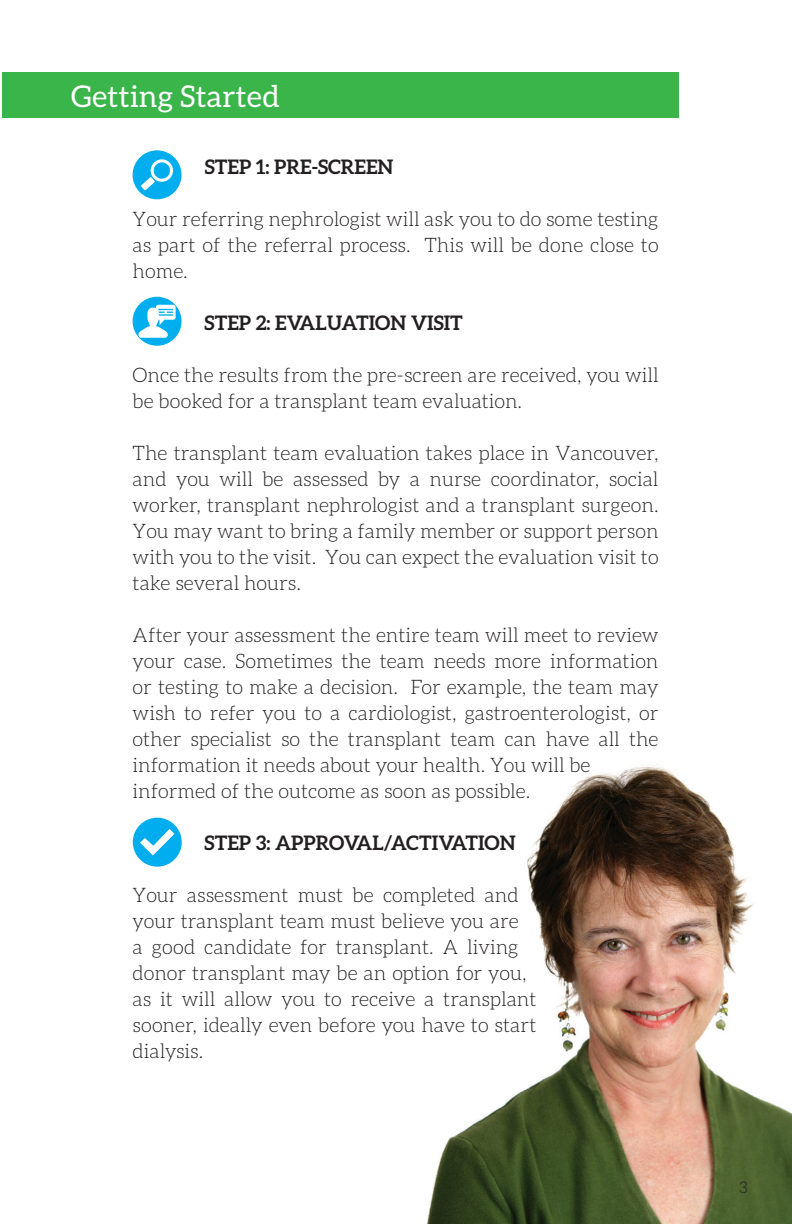
<style>
.page{position:relative;width:792px;height:1224px;background:#fff}
.page>*{position:absolute;margin:0;border:0;box-sizing:border-box;transform-origin:0 0}
.t1{font:30px "Aleo";letter-spacing:.01em;color:#fff}
.t2{font:300 20px/26px "Aleo";color:#231f20}
.t3{font:700 20px "Aleo";color:#231f20}
.t4{font:300 16px "Aleo";color:#231f20}
</style>
<div class="page">
<img style="left:426px;top:764px;width:366px;height:460px">
<div style="left:2px;top:72px;width:677px;height:45px;background:#3ab54a"></div>
<div style="left:133px;top:150px;width:49px;height:49px;background:#00aeef;border-radius:50%"></div>
<svg style="left:141px;top:159px;width:32px;height:31px"></svg>
<div style="left:133px;top:297px;width:49px;height:49px;background:#00aeef;border-radius:50%"></div>
<svg style="left:139px;top:305px;width:37px;height:33px"></svg>
<div style="left:133px;top:818px;width:49px;height:49px;background:#00aeef;border-radius:50%"></div>
<svg style="left:140px;top:829px;width:34px;height:26px"></svg>
<p class="t1" style="left:71px;top:79px;width:210px">Getting Started</p>
<p class="t3" style="left:205px;top:156px;width:190px">STEP 1: PRE-SCREEN</p>
<p class="t2" style="left:133px;top:206px;width:528px;text-align:justify">Your referring nephrologist will ask you to do some testing as part of the referral process. This will be done close to home.</p>
<p class="t3" style="left:205px;top:312px;width:260px">STEP 2: EVALUATION VISIT</p>
<p class="t2" style="left:133px;top:362px;width:527px">Once the results from the pre-screen are received, you will be booked for a transplant team evaluation.</p>
<p class="t2" style="left:133px;top:440px;width:528px;text-align:justify">The transplant team evaluation takes place in Vancouver, and you will be assessed by a nurse coordinator, social worker, transplant nephrologist and a transplant surgeon.<br>You may want to bring a family member or support person with you to the visit. You can expect the evaluation visit to take several hours.</p>
<p class="t2" style="left:133px;top:622px;width:528px">After your assessment the entire team will meet to review your case. Sometimes the team needs more information or testing to make a decision. For example, the team may wish to refer you to a cardiologist, gastroenterologist, or other specialist so the transplant team can have all the information it needs about your health. You will be informed of the outcome as soon as possible.</p>
<p class="t3" style="left:205px;top:832px;width:313px">STEP 3: APPROVAL/ACTIVATION</p>
<p class="t2" style="left:133px;top:882px;width:406px">Your assessment must be completed and your transplant team must believe you are<br>a good candidate for transplant. A living donor transplant may be an option for you, as it will allow you to receive a transplant sooner, ideally even before you have to start dialysis.</p>
<p class="t4" style="left:739px;top:1179px;width:10px">3</p>
</div>
